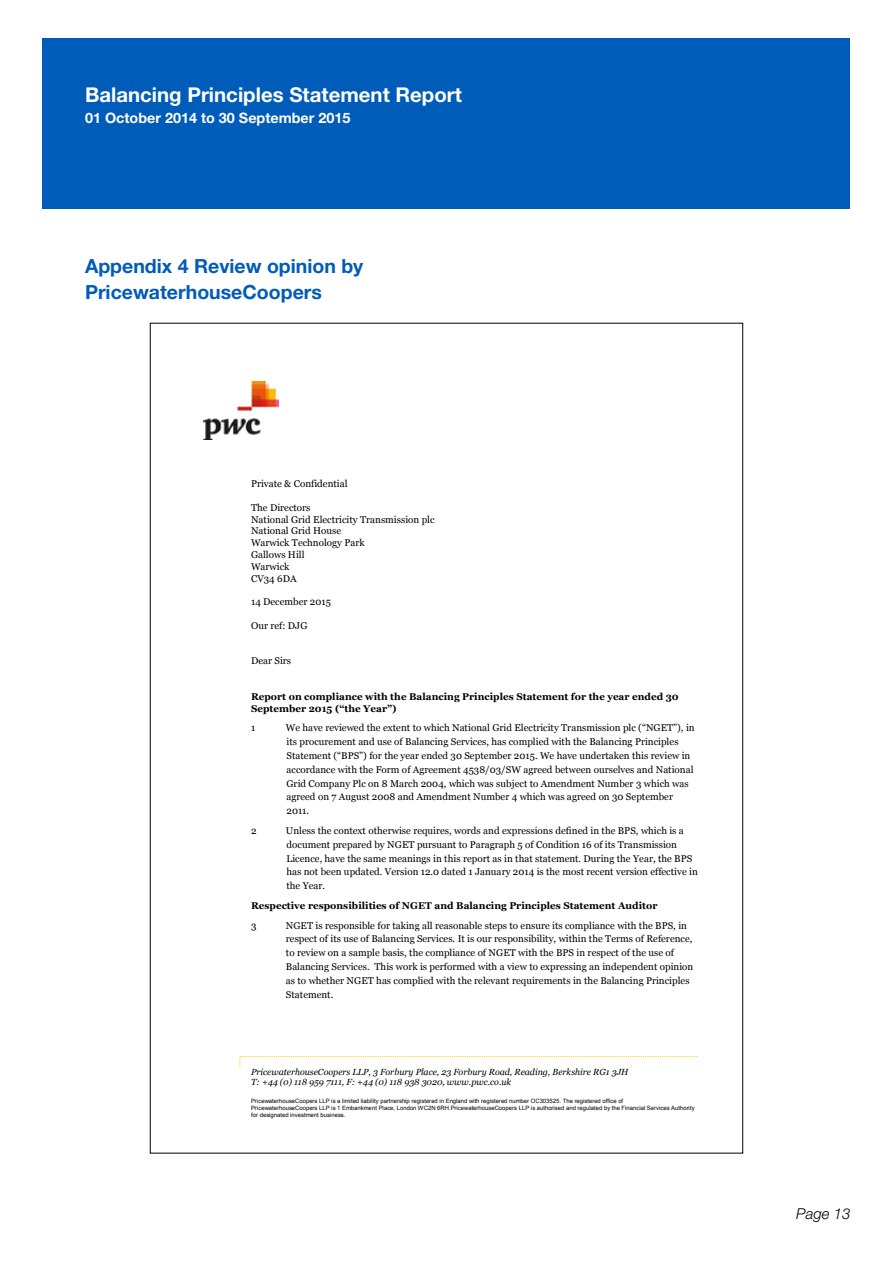
<style>
.page{position:relative;width:893px;height:1263px;background:#fff}
.page>*{position:absolute;margin:0;border:0;box-sizing:border-box;transform-origin:0 0}
.t1{font:700 20.4px "Helvetica Neue LT Std";color:#fff}
.t2{font:700 19.5px/25.5px "Helvetica Neue LT Std";color:#005cb9}
.t3{font:italic 300 15px "Helvetica Neue LT Std";color:#000}
.t4{font:700 14.4px "Helvetica Neue LT Std";color:#fff}
.t5{font:9.75px/13.8px "Georgia";color:#000}
.t6{font:700 9.75px/11.9px "Georgia";color:#000}
.t7{font:italic 8.85px/10.1px "Georgia";color:#000}
.t8{font:5.85px/6.9px "Arial";letter-spacing:.005em;color:#000}
</style>
<div class="page">
<div style="left:43px;top:38px;width:807px;height:170px;background:#005cb9"></div>
<img style="left:203px;top:382px;width:76px;height:57px">
<svg style="left:239px;top:1056px;width:460px;height:12px"></svg>
<h1 class="t1" style="left:85px;top:82px;width:378px">Balancing Principles Statement Report</h1>
<h3 class="t4" style="left:85px;top:109px;width:267px">01 October 2014 to 30 September 2015</h3>
<h2 class="t2" style="left:85px;top:253px;width:280px">Appendix 4 Review opinion by<br>PricewaterhouseCoopers</h2>
<p class="t5" style="left:251px;top:477px;width:98px">Private &amp; Confidential</p>
<p class="t5" style="left:251px;top:502px;width:185px;line-height:11.9px">The Directors<br>National Grid Electricity Transmission plc<br>National Grid House<br>Warwick Technology Park<br>Gallows Hill<br>Warwick<br>CV34 6DA</p>
<p class="t5" style="left:251px;top:595px;width:81px">14 December 2015</p>
<p class="t5" style="left:251px;top:619px;width:58px">Our ref: DJG</p>
<p class="t5" style="left:251px;top:654px;width:42px">Dear Sirs</p>
<p class="t6" style="left:251px;top:691px;width:429px">Report on compliance with the Balancing Principles Statement for the year ended 30<br>September 2015 (“the Year”)</p>
<p class="t5" style="left:251px;top:721px;width:6px">1</p>
<p class="t5" style="left:286px;top:721px;width:410px">We have reviewed the extent to which National Grid Electricity Transmission plc (“NGET”), in its procurement and use of Balancing Services, has complied with the Balancing Principles Statement (“BPS”) for the year ended 30 September 2015. We have undertaken this review in accordance with the Form of Agreement 4538/03/SW agreed between ourselves and National Grid Company Plc on 8 March 2004, which was subject to Amendment Number 3 which was agreed on 7 August 2008 and Amendment Number 4 which was agreed on 30 September 2011.</p>
<p class="t5" style="left:251px;top:824px;width:7px">2</p>
<p class="t5" style="left:286px;top:824px;width:413px">Unless the context otherwise requires, words and expressions defined in the BPS, which is a document prepared by NGET pursuant to Paragraph 5 of Condition 16 of its Transmission Licence, have the same meanings in this report as in that statement. During the Year, the BPS has not been updated. Version 12.0 dated 1 January 2014 is the most recent version effective in the Year.</p>
<p class="t6" style="left:251px;top:899px;width:408px">Respective responsibilities of NGET and Balancing Principles Statement Auditor</p>
<p class="t5" style="left:251px;top:918px;width:7px">3</p>
<p class="t5" style="left:286px;top:918px;width:409px">NGET is responsible for taking all reasonable steps to ensure its compliance with the BPS, in respect of its use of Balancing Services. It is our responsibility, within the Terms of Reference, to review on a sample basis, the compliance of NGET with the BPS in respect of the use of Balancing Services. This work is performed with a view to expressing an independent opinion as to whether NGET has complied with the relevant requirements in the Balancing Principles Statement.</p>
<p class="t7" style="left:251px;top:1067px;width:379px">PricewaterhouseCoopers LLP, 3 Forbury Place, 23 Forbury Road, Reading, Berkshire RG1 3JH<br>T: +44 (0) 118 959 7111, F: +44 (0) 118 938 3020, www.pwc.co.uk</p>
<p class="t8" style="left:251px;top:1098px;width:445px">PricewaterhouseCoopers LLP is a limited liability partnership registered in England with registered number OC303525. The registered office of<br>PricewaterhouseCoopers LLP is 1 Embankment Place, London WC2N 6RH.PricewaterhouseCoopers LLP is authorised and regulated by the Financial Services Authority for designated investment business.</p>
<h3 class="t3" style="left:796px;top:1205px;width:56px">Page 13</h3>
</div>
